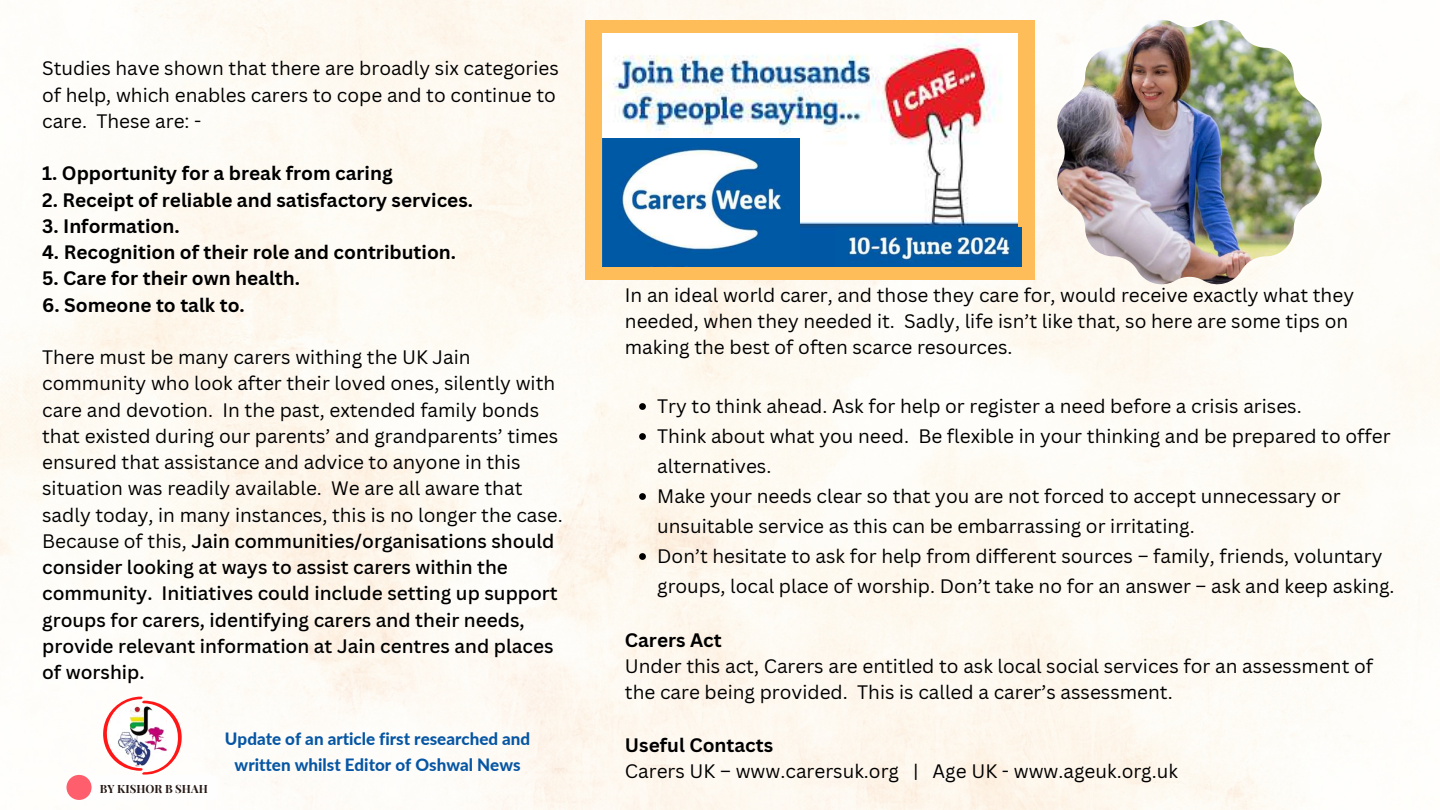
<style>
.page{position:relative;width:1440px;height:810px;background:#fff}
.page>*{position:absolute;margin:0;border:0;box-sizing:border-box;transform-origin:0 0}
.t1{font:19px/26.2px "Canva Sans";color:#000}
.t2{font:700 19px "Canva Sans";color:#000}
.t3{font:800 17px/25.5px "Lato";color:#0656a4;text-align:center}
.t4{font:700 11.4px "Playfair Display";color:#261a16}
.s1{font-weight:500}
</style>
<div class="page">
<img style="left:0;top:0;width:1440px;height:810px">
<div style="left:586px;top:20px;width:448px;height:259px;background:#ffbd59"></div>
<img style="left:603px;top:34px;width:415px;height:232px">
<img style="left:1057px;top:20px;width:265px;height:264px">
<img style="left:835px;top:228px;width:187px;height:38px">
<img style="left:602px;top:138px;width:198px;height:128px">
<svg style="left:639px;top:403px;width:7px;height:7px"></svg>
<svg style="left:639px;top:433px;width:7px;height:7px"></svg>
<svg style="left:639px;top:493px;width:7px;height:7px"></svg>
<svg style="left:639px;top:553px;width:7px;height:7px"></svg>
<svg style="left:66px;top:697px;width:152px;height:104px"></svg>
<div style="left:66px;top:775px;width:26px;height:25px;background:#ff5f6d;border-radius:50%"></div>
<p class="t1" style="left:42px;top:55px;width:518px">Studies have shown that there are broadly six categories of help, which enables carers to cope and to continue to care. These are: -</p>
<p class="t2" style="left:42px;top:160px;width:352px">1. Opportunity for a break from caring</p>
<p class="t2" style="left:42px;top:186px;width:432px">2. Receipt of reliable and satisfactory services.</p>
<p class="t2" style="left:42px;top:213px;width:139px">3. Information.</p>
<p class="t2" style="left:42px;top:239px;width:416px">4. Recognition of their role and contribution.</p>
<p class="t2" style="left:42px;top:265px;width:259px">5. Care for their own health.</p>
<p class="t2" style="left:42px;top:291px;width:204px">6. Someone to talk to.</p>
<p class="t1" style="left:42px;top:344px;width:522px">There must be many carers withing the UK Jain community who look after their loved ones, silently with care and devotion. In the past, extended family bonds that existed during our parents’ and grandparents’ times ensured that assistance and advice to anyone in this situation was readily available. We are all aware that sadly today, in many instances, this is no longer the case.<br>Because of this, <span class="s1">Jain communities/organisations should consider looking at ways to assist carers within the community. Initiatives could include setting up support groups for carers, identifying carers and their needs, provide relevant information at Jain centres and places of worship.</span></p>
<p class="t4" style="left:100px;top:781px;width:109px">BY KISHOR B SHAH</p>
<p class="t3" style="left:225px;top:726px;width:307px">Update of an article first researched and written whilst Editor of Oshwal News</p>
<p class="t1" style="left:625px;top:281px;width:731px">In an ideal world carer, and those they care for, would receive exactly what they needed, when they needed it. Sadly, life isn’t like that, so here are some tips on making the best of often scarce resources.</p>
<p class="t1" style="left:657px;top:391px;width:739px;line-height:30px">Try to think ahead. Ask for help or register a need before a crisis arises.<br>Think about what you need. Be flexible in your thinking and be prepared to offer alternatives.<br>Make your needs clear so that you are not forced to accept unnecessary or unsuitable service as this can be embarrassing or irritating.<br>Don’t hesitate to ask for help from different sources – family, friends, voluntary groups, local place of worship. Don’t take no for an answer – ask and keep asking.</p>
<p class="t2" style="left:625px;top:627px;width:98px">Carers Act</p>
<p class="t1" style="left:625px;top:653px;width:750px">Under this act, Carers are entitled to ask local social services for an assessment of the care being provided. This is called a carer’s assessment.</p>
<p class="t2" style="left:625px;top:732px;width:150px">Useful Contacts</p>
<p class="t1" style="left:625px;top:758px;width:555px">Carers UK – www.carersuk.org | Age UK - www.ageuk.org.uk</p>
</div>
